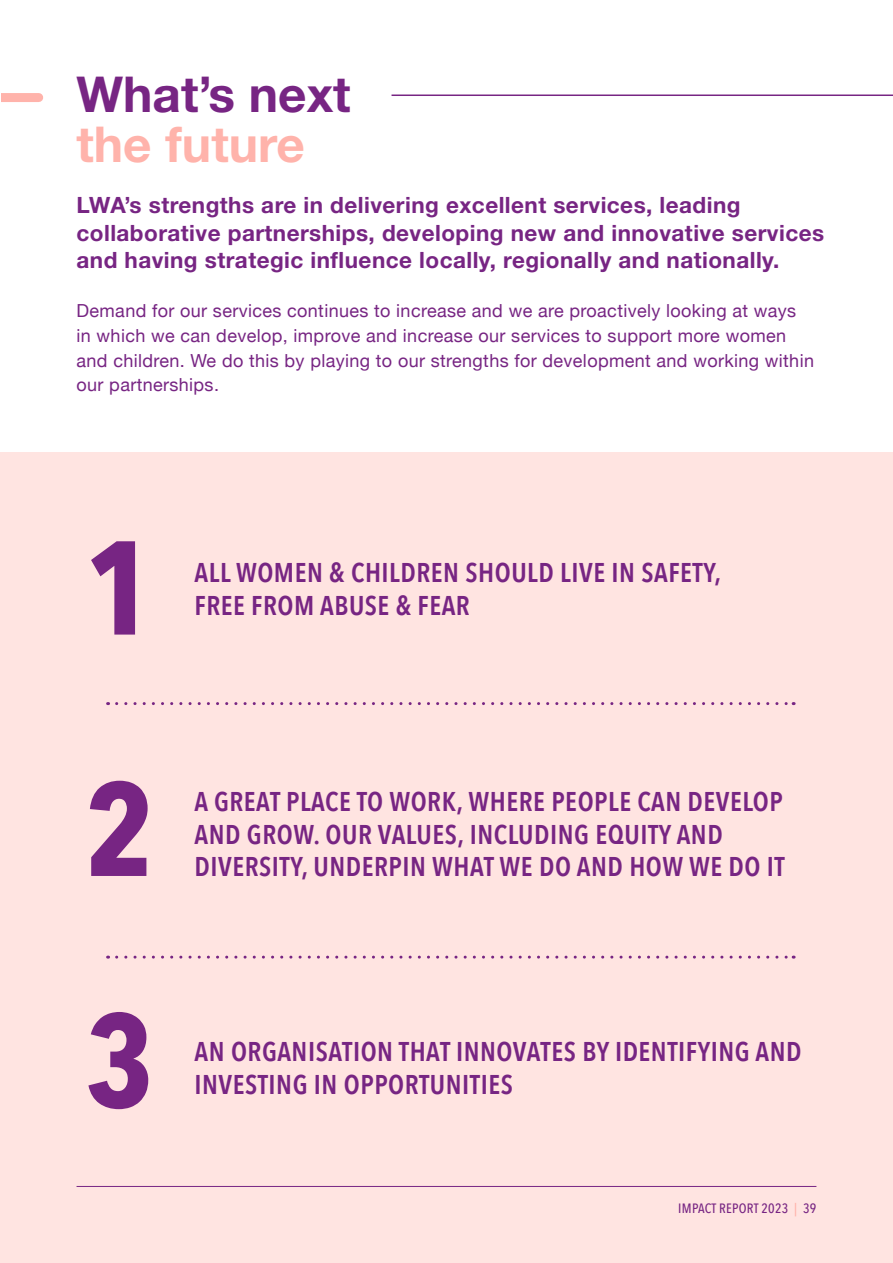
<style>
.page{position:relative;width:893px;height:1263px;background:#fff}
.page>*{position:absolute;margin:0;border:0;box-sizing:border-box;transform-origin:0 0}
.t1{font:700 131.7px/236.2px "Avenir Next Condensed";color:#772583;text-align:justify}
.t2{font:700 49.5px "Helvetica Neue LT Std";color:#772583}
.t3{font:700 49.5px "Helvetica Neue LT Std";color:#ffb3ab}
.t4{font:600 27px/32.5px "Avenir Next Condensed";letter-spacing:.02em;color:#772583}
.t5{font:700 22.5px/27.6px "Helvetica Neue LT Std";letter-spacing:.02em;color:#772583}
.t6{font:18px/24.6px "Helvetica Neue";letter-spacing:.02em;color:#772583}
.t7{font:500 13.5px "Avenir Next Condensed";letter-spacing:.02em;color:#772583}
.s1{color:#ffb3ab}
</style>
<div class="page">
<div style="left:0;top:452px;width:893px;height:811px;background:#ffe4e1"></div>
<hr style="left:77px;top:1186px;width:739px;height:1px;background:#772583">
<hr style="left:391px;top:94px;width:502px;height:2px;background:#772583">
<div style="left:0;top:93px;width:39px;height:9px;background:#ffb3ab"></div>
<hr style="left:0;top:40px;width:1px;height:122px;background:#fff">
<svg style="left:117px;top:702px;width:677px;height:3px"></svg>
<svg style="left:117px;top:956px;width:677px;height:3px"></svg>
<h2 class="t2" style="left:77px;top:64px;width:276px">What’s next</h2>
<h2 class="t3" style="left:77px;top:113px;width:230px">the future</h2>
<p class="t5" style="left:77px;top:191px;width:749px">LWA’s strengths are in delivering excellent services, leading collaborative partnerships, developing new and innovative services and having strategic influence locally, regionally and nationally.</p>
<p class="t6" style="left:77px;top:300px;width:739px">Demand for our services continues to increase and we are proactively looking at ways in which we can develop, improve and increase our services to support more women and children. We do this by playing to our strengths for development and working within our partnerships.</p>
<h1 class="t1" style="left:85px;top:469px;width:71px">1<br>2<br>3</h1>
<p class="t4" style="left:195px;top:556px;width:528px">ALL WOMEN &amp; CHILDREN SHOULD LIVE IN SAFETY,<br>FREE FROM ABUSE &amp; FEAR</p>
<p class="t4" style="left:195px;top:784px;width:592px">A GREAT PLACE TO WORK, WHERE PEOPLE CAN DEVELOP<br>AND GROW. OUR VALUES, INCLUDING EQUITY AND<br>DIVERSITY, UNDERPIN WHAT WE DO AND HOW WE DO IT</p>
<p class="t4" style="left:195px;top:1035px;width:609px">AN ORGANISATION THAT INNOVATES BY IDENTIFYING AND<br>INVESTING IN OPPORTUNITIES</p>
<p class="t7" style="left:678px;top:1200px;width:140px">IMPACT REPORT 2023 <span class="s1">|</span> 39</p>
</div>
